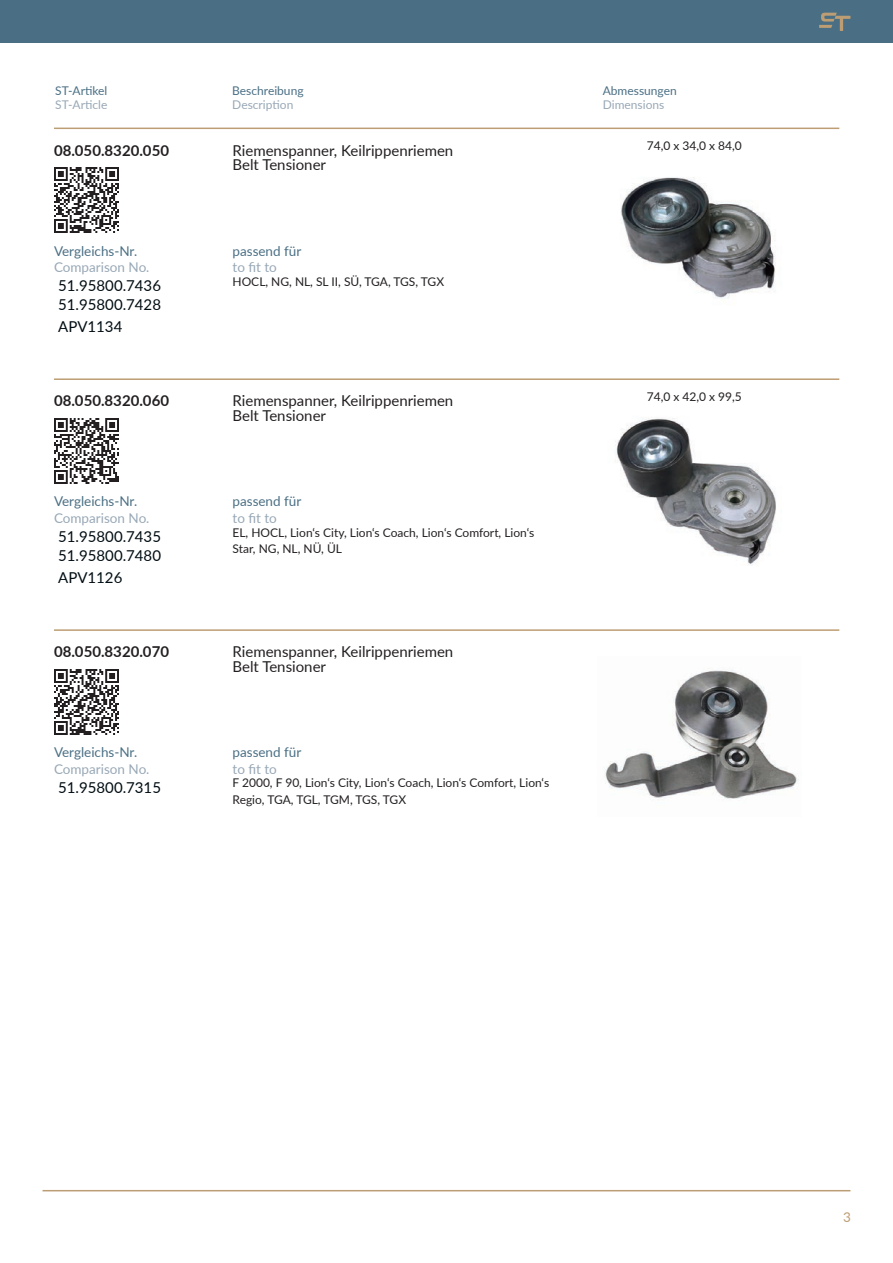
<style>
.page{position:relative;width:893px;height:1263px;background:#fff}
.page>*{position:absolute;margin:0;border:0;box-sizing:border-box;transform-origin:0 0}
.t1{font:15px/14.9px "Lato";color:#231f20}
.t2{font:15px/18.5px "Lato";color:#000d13}
.t3{font:700 15px "Lato";color:#231f20}
.t4{font:13.5px "Lato";color:#4a6f84}
.t5{font:13.5px "Lato";color:#98a8b6}
.t6{font:13.5px "Lato";color:#bd9d73}
.t7{font:12px/16.6px "Lato";color:#231f20}
.t8{font:12px "Lato";color:#4a6f84}
.t9{font:12px "Lato";color:#98a8b6}
</style>
<div class="page">
<hr style="left:43px;top:1190px;width:807px;height:1px;background:#bd9d73">
<div style="left:0;top:0;width:893px;height:43px;background:#4a6f84"></div>
<svg style="left:819px;top:13px;width:31px;height:18px"></svg>
<hr style="left:54px;top:128px;width:785px;height:1px;background:#bd9d73">
<img style="left:54px;top:168px;width:64px;height:64px">
<img style="left:620px;top:177px;width:156px;height:121px">
<hr style="left:54px;top:378px;width:785px;height:2px;background:#bd9d73">
<img style="left:54px;top:419px;width:64px;height:64px">
<img style="left:615px;top:418px;width:161px;height:147px">
<hr style="left:54px;top:629px;width:785px;height:2px;background:#bd9d73">
<img style="left:54px;top:670px;width:64px;height:64px">
<img style="left:605px;top:670px;width:194px;height:129px">
<p class="t8" style="left:55px;top:82px;width:54px">ST-Artikel</p>
<p class="t8" style="left:232px;top:82px;width:73px">Beschreibung</p>
<p class="t8" style="left:603px;top:82px;width:75px">Abmessungen</p>
<p class="t9" style="left:55px;top:96px;width:54px">ST-Article</p>
<p class="t9" style="left:232px;top:96px;width:63px">Description</p>
<p class="t9" style="left:603px;top:96px;width:63px">Dimensions</p>
<p class="t3" style="left:54px;top:139px;width:117px">08.050.8320.050</p>
<p class="t1" style="left:233px;top:142px;width:222px">Riemenspanner, Keilrippenriemen<br>Belt Tensioner</p>
<p class="t7" style="left:647px;top:137px;width:97px">74,0 x 34,0 x 84,0</p>
<p class="t4" style="left:54px;top:241px;width:85px">Vergleichs-Nr.</p>
<p class="t5" style="left:54px;top:257px;width:97px">Comparison No.</p>
<p class="t2" style="left:58px;top:276px;width:104px">51.95800.7436<br>51.95800.7428</p>
<p class="t2" style="left:58px;top:316px;width:66px">APV1134</p>
<p class="t4" style="left:233px;top:241px;width:70px">passend für</p>
<p class="t5" style="left:233px;top:257px;width:46px">to fit to</p>
<p class="t7" style="left:233px;top:272px;width:213px">HOCL, NG, NL, SL II, SÜ, TGA, TGS, TGX</p>
<p class="t3" style="left:54px;top:390px;width:117px">08.050.8320.060</p>
<p class="t1" style="left:233px;top:393px;width:222px">Riemenspanner, Keilrippenriemen<br>Belt Tensioner</p>
<p class="t4" style="left:54px;top:492px;width:85px">Vergleichs-Nr.</p>
<p class="t5" style="left:54px;top:508px;width:97px">Comparison No.</p>
<p class="t2" style="left:58px;top:527px;width:104px">51.95800.7435<br>51.95800.7480</p>
<p class="t2" style="left:58px;top:567px;width:66px">APV1126</p>
<p class="t4" style="left:233px;top:492px;width:70px">passend für</p>
<p class="t5" style="left:233px;top:508px;width:46px">to fit to</p>
<p class="t7" style="left:233px;top:523px;width:303px">EL, HOCL, Lion‘s City, Lion‘s Coach, Lion‘s Comfort, Lion‘s<br>Star, NG, NL, NÜ, ÜL</p>
<p class="t3" style="left:54px;top:641px;width:117px">08.050.8320.070</p>
<p class="t1" style="left:233px;top:644px;width:222px">Riemenspanner, Keilrippenriemen<br>Belt Tensioner</p>
<p class="t4" style="left:54px;top:743px;width:85px">Vergleichs-Nr.</p>
<p class="t5" style="left:54px;top:759px;width:97px">Comparison No.</p>
<p class="t2" style="left:58px;top:778px;width:104px">51.95800.7315</p>
<p class="t4" style="left:233px;top:743px;width:70px">passend für</p>
<p class="t5" style="left:233px;top:759px;width:46px">to fit to</p>
<p class="t7" style="left:233px;top:774px;width:318px">F 2000, F 90, Lion‘s City, Lion‘s Coach, Lion‘s Comfort, Lion‘s<br>Regio, TGA, TGL, TGM, TGS, TGX</p>
<p class="t7" style="left:647px;top:387px;width:97px">74,0 x 42,0 x 99,5</p>
<p class="t6" style="left:843px;top:1207px;width:9px">3</p>
</div>
